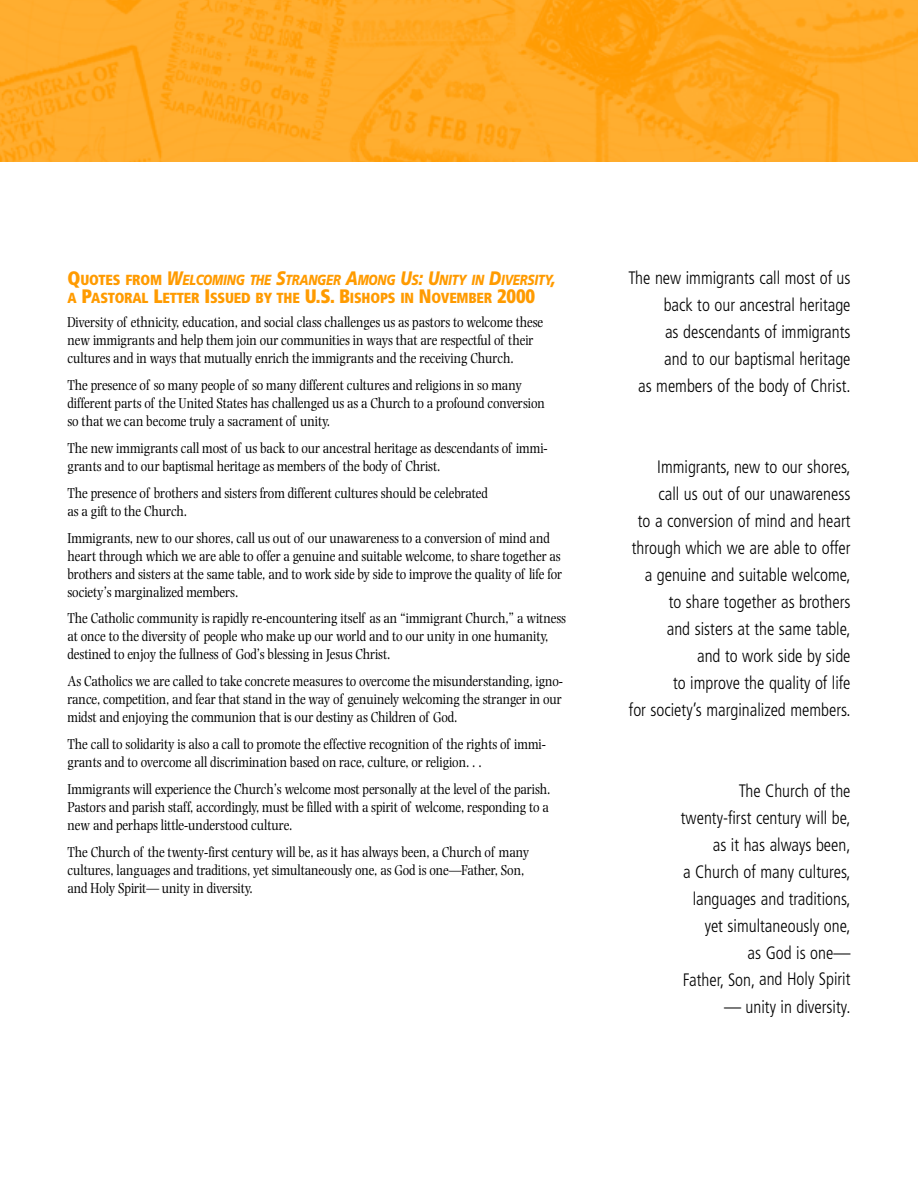
<style>
.page{position:relative;width:918px;height:1188px;background:#fff}
.page>*{position:absolute;margin:0;border:0;box-sizing:border-box;transform-origin:0 0}
.t1{font:300 condensed 18px/27px "Frutiger";color:#000;text-align:right;scale:.95 1}
.t2{font:15px/18px "Photina";letter-spacing:-.005em;color:#000;scale:.85 1}
.t3{font:900 condensed 14.7px/18px "Frutiger";letter-spacing:-.015em;color:#ff9b00;scale:.95 1}
.s1{font-size:19.5px}
.s2{font-style:italic;font-stretch:normal;font-size:19.5px}
.s3{font-style:italic;font-stretch:normal}
</style>
<div class="page">
<img style="left:0;top:0;width:918px;height:162px">
<p class="t3" style="left:68px;top:272px;width:516px"><span class="s1">Q</span>UOTES FROM <span class="s2">W</span><span class="s3">ELCOMING THE</span> <span class="s2">S</span><span class="s3">TRANGER</span> <span class="s2">A</span><span class="s3">MONG</span> <span class="s2">U</span><span class="s3">S</span><span class="s2">: U</span><span class="s3">NITY IN</span> <span class="s2">D</span><span class="s3">IVERSITY</span><span class="s2">,<br></span>A <span class="s1">P</span>ASTORAL <span class="s1">L</span>ETTER <span class="s1">I</span>SSUED BY THE <span class="s1">U.S. B</span>ISHOPS IN <span class="s1">N</span>OVEMBER <span class="s1">2000</span></p>
<p class="t2" style="left:68px;top:314px;width:561px">Diversity of ethnicity, education, and social class challenges us as pastors to welcome these new immigrants and help them join our communities in ways that are respectful of their cultures and in ways that mutually enrich the immigrants and the receiving Church.</p>
<p class="t2" style="left:68px;top:377px;width:563px">The presence of so many people of so many different cultures and religions in so many different parts of the United States has challenged us as a Church to a profound conversion so that we can become truly a sacrament of unity.</p>
<p class="t2" style="left:68px;top:440px;width:567px">The new immigrants call most of us back to our ancestral heritage as descendants of immi&shy;grants and to our baptismal heritage as members of the body of Christ.</p>
<p class="t2" style="left:68px;top:485px;width:496px">The presence of brothers and sisters from different cultures should be celebrated as a gift to the Church.</p>
<p class="t2" style="left:67px;top:530px;width:583px">Immigrants, new to our shores, call us out of our unawareness to a conversion of mind and heart through which we are able to offer a genuine and suitable welcome, to share together as brothers and sisters at the same table, and to work side by side to improve the quality of life for society’s marginalized members.</p>
<p class="t2" style="left:67px;top:611px;width:588px">The Catholic community is rapidly re-encountering itself as an “immigrant Church,” a witness at once to the diversity of people who make up our world and to our unity in one humanity, destined to enjoy the fullness of God’s blessing in Jesus Christ.</p>
<p class="t2" style="left:67px;top:674px;width:584px;text-align:justify">As Catholics we are called to take concrete measures to overcome the misunderstanding, igno&shy;rance, competition, and fear that stand in the way of genuinely welcoming the stranger in our midst and enjoying the communion that is our destiny as Children of God.</p>
<p class="t2" style="left:67px;top:736px;width:564px">The call to solidarity is also a call to promote the effective recognition of the rights of immi&shy;grants and to overcome all discrimination based on race, culture, or religion. . .</p>
<p class="t2" style="left:67px;top:781px;width:570px;text-align:justify">Immigrants will experience the Church’s welcome most personally at the level of the parish.<br>Pastors and parish staff, accordingly, must be filled with a spirit of welcome, responding to a new and perhaps little-understood culture.</p>
<p class="t2" style="left:67px;top:844px;width:545px">The Church of the twenty-first century will be, as it has always been, a Church of many cultures, languages and traditions, yet simultaneously one, as God is one—Father, Son, and Holy Spirit— unity in diversity.</p>
<p class="t1" style="left:629px;top:265px;width:235px">The new immigrants call most of us back to our ancestral heritage<br>as descendants of immigrants<br>and to our baptismal heritage<br>as members of the body of Christ.</p>
<p class="t1" style="left:629px;top:454px;width:235px">Immigrants, new to our shores,<br>call us out of our unawareness<br>to a conversion of mind and heart through which we are able to offer a genuine and suitable welcome, to share together as brothers<br>and sisters at the same table,<br>and to work side by side<br>to improve the quality of life<br>for society’s marginalized members.</p>
<p class="t1" style="left:681px;top:778px;width:180px">The Church of the twenty-first century will be, as it has always been,<br>a Church of many cultures, languages and traditions, yet simultaneously one,<br>as God is one—<br>Father, Son, and Holy Spirit</p>
<p class="t1" style="left:724px;top:994px;width:135px">— unity in diversity.</p>
</div>
